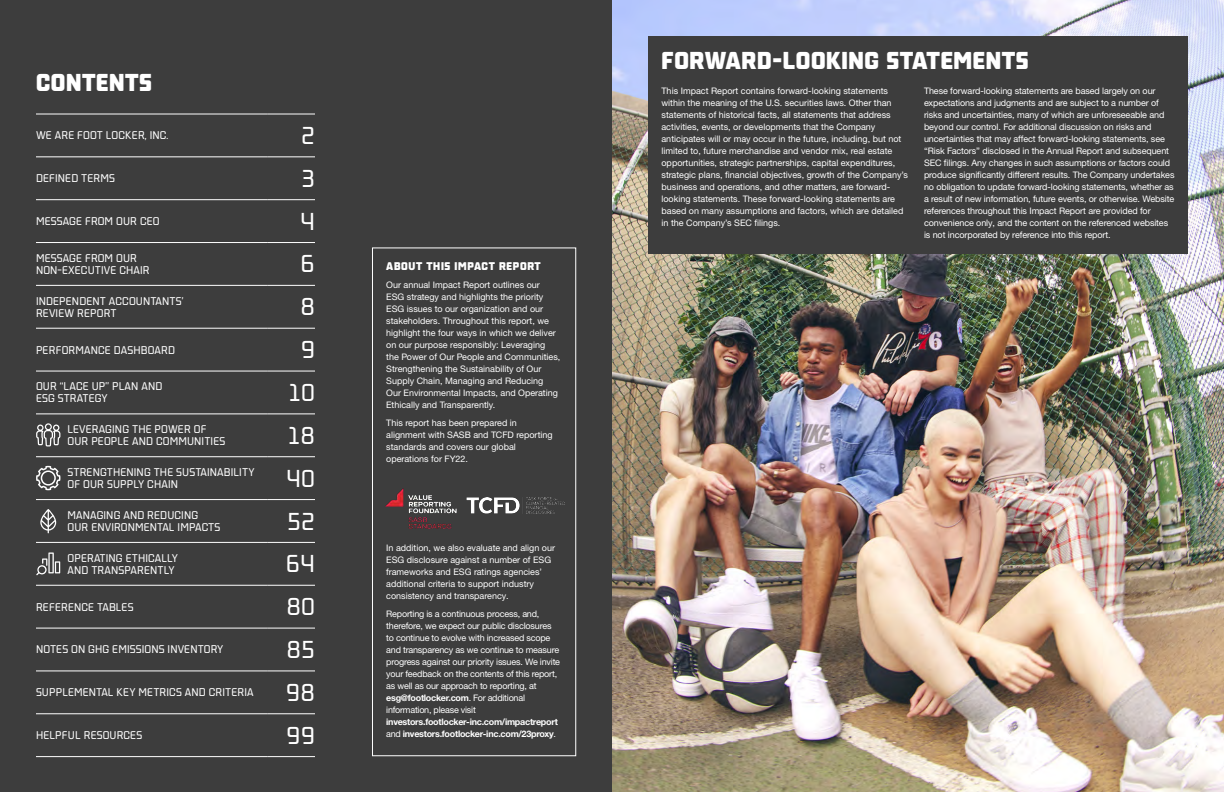
<style>
.page{position:relative;width:1224px;height:792px;background:#fff}
.page>*{position:absolute;margin:0;border:0;box-sizing:border-box;transform-origin:0 0}
.H2_Regular_Head_24pt{font:24px "Foot Locker FL Classic";letter-spacing:.025em;color:#fff}
.t1{font:24px "Foot Locker FL Standard";letter-spacing:.01em;color:#fff}
.t2{font:11px/12px "Foot Locker FL Standard";letter-spacing:.01em;color:#fff}
.t3{font:11px "Foot Locker FL Classic";letter-spacing:.06em;color:#fff}
.Body_Copy{font:9px/12px "Helvetica Neue LTW1 G";color:#fff}
.Body_Copy-2{font:9px/12px "Helvetica Neue LTW1 G";letter-spacing:-.02em;color:#fff}
.s1{font-weight:700}
</style>
<div class="page">
<img style="left:612px;top:0;width:612px;height:792px">
<div style="left:648px;top:36px;width:540px;height:217px;background:#3d3d3d"></div>
<div style="left:0;top:0;width:612px;height:792px;background:#3d3d3d"></div>
<hr style="left:36px;top:199px;width:232px;height:1px;background:#fff">
<hr style="left:268px;top:199px;width:47px;height:1px;background:#fff">
<hr style="left:36px;top:242px;width:232px;height:1px;background:#fff">
<hr style="left:268px;top:242px;width:47px;height:1px;background:#fff">
<hr style="left:36px;top:285px;width:232px;height:1px;background:#fff">
<hr style="left:268px;top:285px;width:47px;height:1px;background:#fff">
<hr style="left:36px;top:328px;width:232px;height:1px;background:#fff">
<hr style="left:268px;top:328px;width:47px;height:1px;background:#fff">
<hr style="left:36px;top:371px;width:232px;height:1px;background:#fff">
<hr style="left:268px;top:371px;width:47px;height:1px;background:#fff">
<hr style="left:36px;top:414px;width:232px;height:1px;background:#fff">
<hr style="left:268px;top:414px;width:47px;height:1px;background:#fff">
<hr style="left:36px;top:456px;width:232px;height:1px;background:#fff">
<hr style="left:268px;top:456px;width:47px;height:1px;background:#fff">
<hr style="left:36px;top:499px;width:232px;height:1px;background:#fff">
<hr style="left:268px;top:499px;width:47px;height:1px;background:#fff">
<hr style="left:36px;top:542px;width:232px;height:1px;background:#fff">
<hr style="left:268px;top:542px;width:47px;height:1px;background:#fff">
<hr style="left:36px;top:585px;width:232px;height:1px;background:#fff">
<hr style="left:268px;top:585px;width:47px;height:1px;background:#fff">
<hr style="left:36px;top:628px;width:232px;height:1px;background:#fff">
<hr style="left:268px;top:628px;width:47px;height:1px;background:#fff">
<hr style="left:36px;top:671px;width:232px;height:1px;background:#fff">
<hr style="left:268px;top:671px;width:47px;height:1px;background:#fff">
<hr style="left:36px;top:714px;width:232px;height:1px;background:#fff">
<hr style="left:268px;top:714px;width:47px;height:1px;background:#fff">
<hr style="left:36px;top:756px;width:232px;height:1px;background:#fff">
<hr style="left:268px;top:756px;width:47px;height:1px;background:#fff">
<hr style="left:36px;top:114px;width:232px;height:1px;background:#fff">
<hr style="left:268px;top:114px;width:47px;height:1px;background:#fff">
<hr style="left:36px;top:157px;width:232px;height:1px;background:#fff">
<hr style="left:268px;top:157px;width:47px;height:1px;background:#fff">
<div style="left:372px;top:248px;width:204px;height:508px;border:1px solid #fff"></div>
<img style="left:385px;top:488px;width:72px;height:41px">
<img style="left:466px;top:497px;width:99px;height:17px">
<svg style="left:40px;top:509px;width:16px;height:24px"></svg>
<svg style="left:36px;top:553px;width:24px;height:22px"></svg>
<svg style="left:36px;top:423px;width:24px;height:23px"></svg>
<svg style="left:36px;top:466px;width:25px;height:24px"></svg>
<p class="H2_Regular_Head_24pt" style="left:36px;top:69px;width:118px">CONTENTS</p>
<p class="t2" style="left:36px;top:129px;width:134px">WE ARE FOOT LOCKER, INC.</p>
<p class="t1" style="left:301px;top:122px;width:15px">2</p>
<p class="t2" style="left:36px;top:172px;width:81px">DEFINED TERMS</p>
<p class="t1" style="left:301px;top:165px;width:15px">3</p>
<p class="t2" style="left:36px;top:215px;width:125px">MESSAGE FROM OUR CEO</p>
<p class="t1" style="left:300px;top:207px;width:16px">4</p>
<p class="t2" style="left:36px;top:252px;width:115px">MESSAGE FROM OUR<br>NON-EXECUTIVE CHAIR</p>
<p class="t1" style="left:301px;top:250px;width:16px">6</p>
<p class="t2" style="left:36px;top:295px;width:149px">INDEPENDENT ACCOUNTANTS’<br>REVIEW REPORT</p>
<p class="t1" style="left:300px;top:293px;width:16px">8</p>
<p class="t2" style="left:36px;top:344px;width:140px">PERFORMANCE DASHBOARD</p>
<p class="t1" style="left:301px;top:336px;width:16px">9</p>
<p class="t2" style="left:36px;top:380px;width:128px">OUR “LACE UP” PLAN AND<br>ESG STRATEGY</p>
<p class="t1" style="left:289px;top:379px;width:28px">10</p>
<p class="t2" style="left:68px;top:423px;width:159px">LEVERAGING THE POWER OF<br>OUR PEOPLE AND COMMUNITIES</p>
<p class="t1" style="left:288px;top:422px;width:28px">18</p>
<p class="t2" style="left:68px;top:466px;width:189px">STRENGTHENING THE SUSTAINABILITY<br>OF OUR SUPPLY CHAIN</p>
<p class="t1" style="left:286px;top:464px;width:30px">40</p>
<p class="t2" style="left:68px;top:509px;width:154px">MANAGING AND REDUCING<br>OUR ENVIRONMENTAL IMPACTS</p>
<p class="t1" style="left:287px;top:507px;width:29px">52</p>
<p class="t2" style="left:68px;top:552px;width:112px">OPERATING ETHICALLY<br>AND TRANSPARENTLY</p>
<p class="t1" style="left:286px;top:550px;width:31px">64</p>
<p class="t2" style="left:36px;top:601px;width:99px">REFERENCE TABLES</p>
<p class="t1" style="left:286px;top:593px;width:30px">80</p>
<p class="t2" style="left:36px;top:644px;width:189px">NOTES ON GHG EMISSIONS INVENTORY</p>
<p class="t1" style="left:287px;top:636px;width:30px">85</p>
<p class="t2" style="left:36px;top:686px;width:219px">SUPPLEMENTAL KEY METRICS AND CRITERIA</p>
<p class="t1" style="left:286px;top:679px;width:31px">98</p>
<p class="t2" style="left:36px;top:729px;width:108px">HELPFUL RESOURCES</p>
<p class="t1" style="left:286px;top:721px;width:30px">99</p>
<p class="t3" style="left:386px;top:260px;width:156px">ABOUT THIS IMPACT REPORT</p>
<p class="Body_Copy" style="left:386px;top:279px;width:176px">Our annual Impact Report outlines our ESG strategy and highlights the priority ESG issues to our organization and our stakeholders. Throughout this report, we highlight the four ways in which we deliver on our purpose responsibly: Leveraging<br>the Power of Our People and Communities, Strengthening the Sustainability of Our Supply Chain, Managing and Reducing Our Environmental Impacts, and Operating Ethically and Transparently.</p>
<p class="Body_Copy" style="left:386px;top:417px;width:168px">This report has been prepared in alignment with SASB and TCFD reporting standards and covers our global operations for FY22.</p>
<p class="Body_Copy" style="left:386px;top:542px;width:170px">In addition, we also evaluate and align our ESG disclosure against a number of ESG frameworks and ESG ratings agencies’ additional criteria to support industry consistency and transparency.</p>
<p class="Body_Copy-2" style="left:386px;top:608px;width:175px">Reporting is a continuous process, and, therefore, we expect our public disclosures to continue to evolve with increased scope and transparency as we continue to measure progress against our priority issues. We invite your feedback on the contents of this report, as well as our approach to reporting, at <span class="s1">esg@footlocker.com</span>. For additional information, please visit <span class="s1">investors.footlocker-inc.com/impactreport </span>and <span class="s1">investors.footlocker-inc.com/23proxy</span>.</p>
<p class="H2_Regular_Head_24pt" style="left:662px;top:46px;width:369px">FORWARD-LOOKING STATEMENTS</p>
<p class="Body_Copy" style="left:662px;top:85px;width:248px">This Impact Report contains forward-looking statements within the meaning of the U.S. securities laws. Other than statements of historical facts, all statements that address activities, events, or developments that the Company anticipates will or may occur in the future, including, but not limited to, future merchandise and vendor mix, real estate opportunities, strategic partnerships, capital expenditures, strategic plans, financial objectives, growth of the Company’s business and operations, and other matters, are forward&shy;looking statements. These forward-looking statements are based on many assumptions and factors, which are detailed in the Company’s SEC filings.</p>
<p class="Body_Copy" style="left:924px;top:85px;width:252px">These forward-looking statements are based largely on our expectations and judgments and are subject to a number of risks and uncertainties, many of which are unforeseeable and beyond our control. For additional discussion on risks and uncertainties that may affect forward-looking statements, see “Risk Factors” disclosed in the Annual Report and subsequent SEC filings. Any changes in such assumptions or factors could produce significantly different results. The Company undertakes no obligation to update forward-looking statements, whether as a result of new information, future events, or otherwise. Website references throughout this Impact Report are provided for convenience only, and the content on the referenced websites is not incorporated by reference into this report.</p>
</div>
